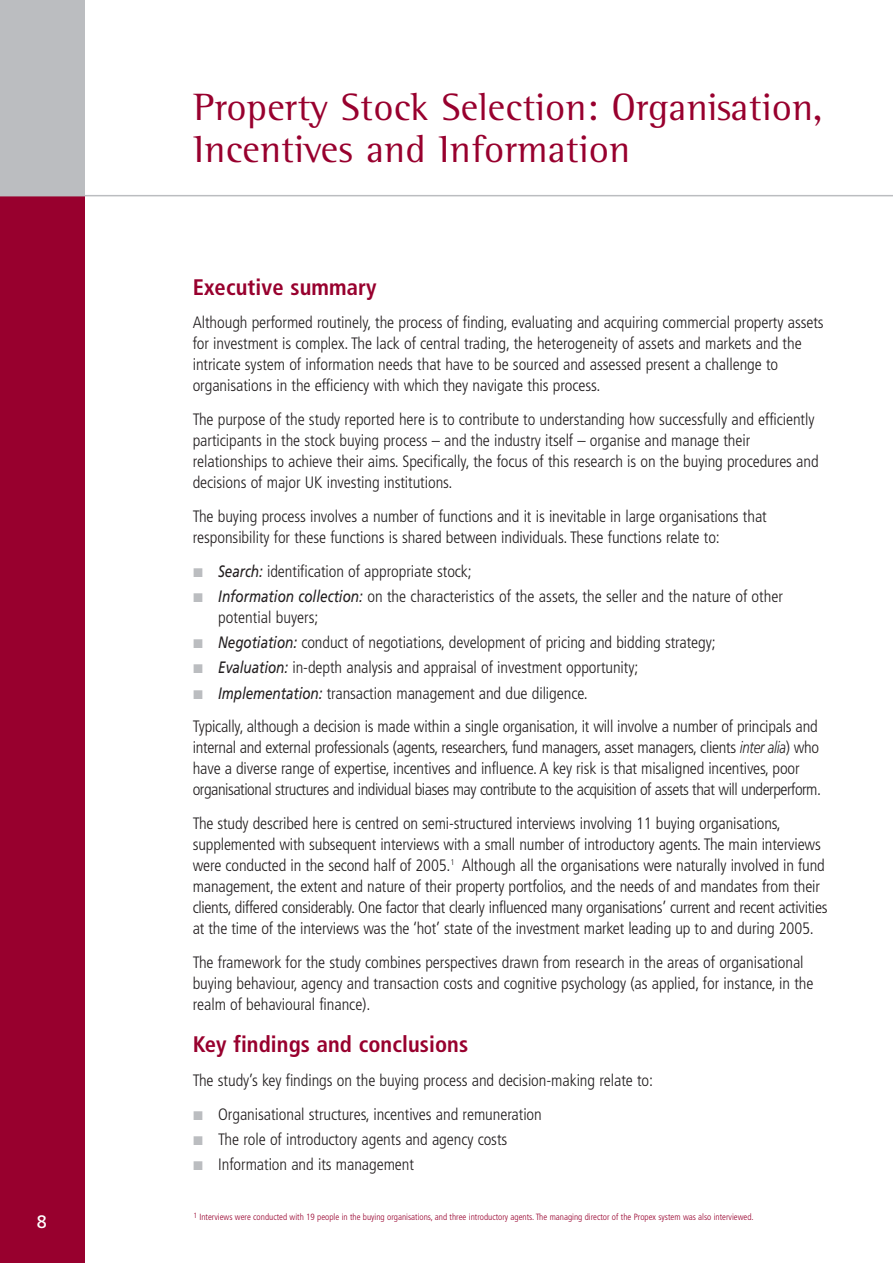
<style>
.page{position:relative;width:893px;height:1263px;background:#fff}
.page>*{position:absolute;margin:0;border:0;box-sizing:border-box;transform-origin:0 0}
.t1{font:39px/42px "Rotis Semi Serif";letter-spacing:.005em;color:#98002e}
.t2{font:700 condensed 22.5px "Frutiger";letter-spacing:.005em;color:#98002e}
.t3{font:18px "Frutiger";color:#fff}
.t4{font:300 condensed 16.5px/21px "Frutiger";letter-spacing:-.005em;color:#231f20}
.t5{font:300 condensed 9px "Frutiger";color:#98002e}
.s1{font-weight:400;font-style:italic;font-stretch:normal}
.s2{font-style:italic;font-stretch:normal}
</style>
<div class="page">
<div style="left:0;top:0;width:85px;height:1263px;background:#bbbdc0"></div>
<div style="left:0;top:196px;width:85px;height:1067px;background:#98002e"></div>
<hr style="left:0;top:195px;width:892px;height:1px;background:#bbbdc0">
<p class="t3" style="left:37px;top:1215px;width:12px">8</p>
<h1 class="t1" style="left:193px;top:89px;width:630px">Property Stock Selection: Organisation,<br>Incentives and Information</h1>
<h2 class="t2" style="left:193px;top:278px;width:185px">Executive summary</h2>
<p class="t4" style="left:193px;top:313px;width:632px">Although performed routinely, the process of finding, evaluating and acquiring commercial property assets for investment is complex. The lack of central trading, the heterogeneity of assets and markets and the intricate system of information needs that have to be sourced and assessed present a challenge to organisations in the efficiency with which they navigate this process.</p>
<p class="t4" style="left:193px;top:410px;width:627px">The purpose of the study reported here is to contribute to understanding how successfully and efficiently participants in the stock buying process – and the industry itself – organise and manage their relationships to achieve their aims. Specifically, the focus of this research is on the buying procedures and decisions of major UK investing institutions.</p>
<p class="t4" style="left:193px;top:507px;width:575px">The buying process involves a number of functions and it is inevitable in large organisations that responsibility for these functions is shared between individuals. These functions relate to:</p>
<p class="t4" style="left:218px;top:560px;width:566px;line-height:25.2px"><span class="s1">Search:</span> identification of appropriate stock;<br><span class="s1">Information collection:</span> on the characteristics of the assets, the seller and the nature of other</p>
<p class="t4" style="left:218px;top:606px;width:499px;line-height:25.2px">potential buyers;<br><span class="s1">Negotiation:</span> conduct of negotiations, development of pricing and bidding strategy; <span class="s1">Evaluation:</span> in-depth analysis and appraisal of investment opportunity; <span class="s1">Implementation:</span> transaction management and due diligence.</p>
<p class="t4" style="left:193px;top:717px;width:630px">Typically, although a decision is made within a single organisation, it will involve a number of principals and internal and external professionals (agents, researchers, fund managers, asset managers, clients <span class="s2">inter alia</span>) who have a diverse range of expertise, incentives and influence. A key risk is that misaligned incentives, poor organisational structures and individual biases may contribute to the acquisition of assets that will underperform.</p>
<p class="t4" style="left:193px;top:814px;width:636px">The study described here is centred on semi-structured interviews involving 11 buying organisations, supplemented with subsequent interviews with a small number of introductory agents. The main interviews were conducted in the second half of 2005.<sup>1</sup> Although all the organisations were naturally involved in fund management, the extent and nature of their property portfolios, and the needs of and mandates from their clients, differed considerably. One factor that clearly influenced many organisations’ current and recent activities at the time of the interviews was the ‘hot’ state of the investment market leading up to and during 2005.</p>
<p class="t4" style="left:193px;top:953px;width:622px">The framework for the study combines perspectives drawn from research in the areas of organisational buying behaviour, agency and transaction costs and cognitive psychology (as applied, for instance, in the realm of behavioural finance).</p>
<h2 class="t2" style="left:193px;top:1036px;width:277px">Key findings and conclusions</h2>
<p class="t4" style="left:218px;top:1065px;width:436px;line-height:33.8px;text-indent:-26px">The study’s key findings on the buying process and decision-making relate to:<br>Organisational structures, incentives and remuneration</p>
<p class="t4" style="left:218px;top:1128px;width:290px;line-height:25.2px">The role of introductory agents and agency costs<br>Information and its management</p>
<p class="t5" style="left:193px;top:1214px;width:562px"><sup>1</sup> Interviews were conducted with 19 people in the buying organisations, and three introductory agents. The managing director of the Propex system was also interviewed.</p>
</div>
